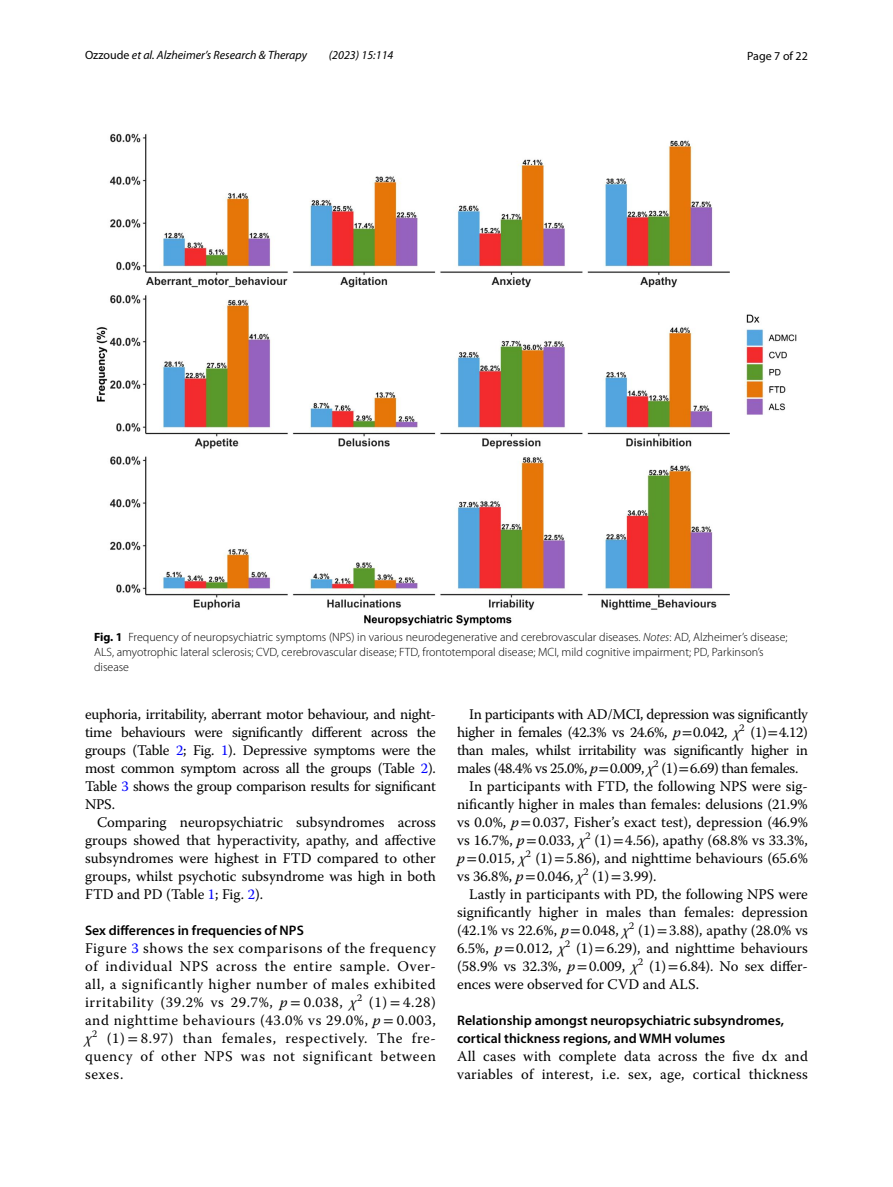
<style>
.page{position:relative;width:893px;height:1187px;background:#fff}
.page>*{position:absolute;margin:0;border:0;box-sizing:border-box;transform-origin:0 0}
.t1{font:14.7px/18px "Warnock Pro";color:#000;text-align:justify}
.t2{font:14.7px "Warnock Pro";letter-spacing:-.025em;color:#000}
.t3{font:600 13.8px/18px "Myriad Pro";color:#000}
.t4{font:300 12px/15px "Myriad Pro";color:#000}
.t5{font:italic 12px "Myriad Pro";color:#000}
.t6{font:12px "Myriad Pro";color:#000}
.s1{font-style:normal}
.s2{font-weight:700}
.s3{font-style:italic}
.s4{color:#00f}
.s5{font-family:"STIX"}
</style>
<div class="page">
<img style="left:96px;top:133px;width:701px;height:493px">
<p class="t5" style="left:85px;top:48px;width:223px"><span class="s1">Ozzoude</span> et al. Alzheimer’s Research &amp; Therapy</p>
<p class="t5" style="left:329px;top:48px;width:66px">(2023) 15:114</p>
<p class="t6" style="left:747px;top:48px;width:62px">Page 7 of 22</p>
<p class="t4" style="left:94px;top:629px;width:695px"><span class="s2">Fig. 1</span> Frequency of neuropsychiatric symptoms (NPS) in various neurodegenerative and cerebrovascular diseases. <span class="s3">Notes</span>: AD, Alzheimer’s disease;<br>ALS, amyotrophic lateral sclerosis; CVD, cerebrovascular disease; FTD, frontotemporal disease; MCI, mild cognitive impairment; PD, Parkinson’s disease</p>
<p class="t1" style="left:85px;top:704px;width:352px">euphoria, irritability, aberrant motor behaviour, and night&shy;time behaviours were significantly different across the groups (Table <span class="s4">2</span>; Fig. <span class="s4">1</span>). Depressive symptoms were the most common symptom across all the groups (Table <span class="s4">2</span>).<br>Table <span class="s4">3</span> shows the group comparison results for significant NPS.</p>
<p class="t1" style="left:85px;top:812px;width:352px;text-indent:12px">Comparing neuropsychiatric subsyndromes across groups showed that hyperactivity, apathy, and affective subsyndromes were highest in FTD compared to other groups, whilst psychotic subsyndrome was high in both FTD and PD (Table <span class="s4">1</span>; Fig. <span class="s4">2</span>).</p>
<p class="t3" style="left:85px;top:921px;width:220px">Sex differences in frequencies of NPS</p>
<p class="t1" style="left:85px;top:938px;width:352px">Figure <span class="s4">3</span> shows the sex comparisons of the frequency of individual NPS across the entire sample. Over&shy;all, a significantly higher number of males exhibited irritability (39.2% vs 29.7%, <span class="s3">p</span> <span class="s5">=</span> 0.038, <span class="s3">χ</span><sup>2</sup> (1) <span class="s5">=</span> 4.28) and nighttime behaviours (43.0% vs 29.0%, <span class="s3">p</span> <span class="s5">=</span> 0.003, <span class="s3">χ</span><sup>2</sup> (1) <span class="s5">=</span> 8.97) than females, respectively. The fre&shy;quency of other NPS was not significant between sexes.</p>
<p class="t2" style="left:469px;top:705px;width:340px">In participants with AD/MCI, depression was significantly</p>
<p class="t2" style="left:457px;top:723px;width:352px">higher in females (42.3% vs 24.6%, <span class="s3">p</span><span class="s5">=</span>0.042, <span class="s3">χ</span><sup>2</sup> (1)<span class="s5">=</span>4.12)</p>
<p class="t2" style="left:457px;top:741px;width:352px">than males, whilst irritability was significantly higher in</p>
<p class="t2" style="left:457px;top:759px;width:343px">males (48.4% vs 25.0%, <span class="s3">p</span><span class="s5">=</span>0.009, <span class="s3">χ</span><sup>2</sup> (1)<span class="s5">=</span>6.69) than females.</p>
<p class="t1" style="left:469px;top:776px;width:340px">In participants with FTD, the following NPS were sig-</p>
<p class="t1" style="left:457px;top:794px;width:352px">nificantly higher in males than females: delusions (21.9%</p>
<p class="t1" style="left:457px;top:812px;width:352px">vs 0.0%, <span class="s3">p</span><span class="s5">=</span>0.037, Fisher’s exact test), depression (46.9%</p>
<p class="t1" style="left:457px;top:830px;width:352px">vs 16.7%, <span class="s3">p</span><span class="s5">=</span>0.033, <span class="s3">χ</span><sup>2</sup> (1)<span class="s5">=</span>4.56), apathy (68.8% vs 33.3%,</p>
<p class="t1" style="left:457px;top:848px;width:352px"><span class="s3">p</span><span class="s5">=</span>0.015, <span class="s3">χ</span><sup>2</sup> (1)<span class="s5">=</span>5.86), and nighttime behaviours (65.6%</p>
<p class="t1" style="left:457px;top:866px;width:201px">vs 36.8%, <span class="s3">p</span><span class="s5">=</span>0.046, <span class="s3">χ</span><sup>2</sup> (1)<span class="s5">=</span>3.99).</p>
<p class="t1" style="left:469px;top:884px;width:340px">Lastly in participants with PD, the following NPS were</p>
<p class="t1" style="left:457px;top:902px;width:352px">significantly higher in males than females: depression</p>
<p class="t1" style="left:457px;top:920px;width:352px">(42.1% vs 22.6%, <span class="s3">p</span><span class="s5">=</span>0.048, <span class="s3">χ</span><sup>2</sup> (1)<span class="s5">=</span>3.88), apathy (28.0% vs</p>
<p class="t1" style="left:457px;top:938px;width:352px">6.5%, <span class="s3">p</span><span class="s5">=</span>0.012, <span class="s3">χ</span><sup>2</sup> (1)<span class="s5">=</span>6.29), and nighttime behaviours</p>
<p class="t1" style="left:457px;top:956px;width:352px">(58.9% vs 32.3%, <span class="s3">p</span><span class="s5">=</span>0.009, <span class="s3">χ</span><sup>2</sup> (1)<span class="s5">=</span>6.84). No sex differ-</p>
<p class="t1" style="left:457px;top:974px;width:244px">ences were observed for CVD and ALS.</p>
<p class="t3" style="left:457px;top:1011px;width:328px">Relationship amongst neuropsychiatric subsyndromes, cortical thickness regions, and WMH volumes</p>
<p class="t1" style="left:457px;top:1046px;width:352px">All cases with complete data across the five dx and variables of interest, i.e. sex, age, cortical thickness</p>
</div>
